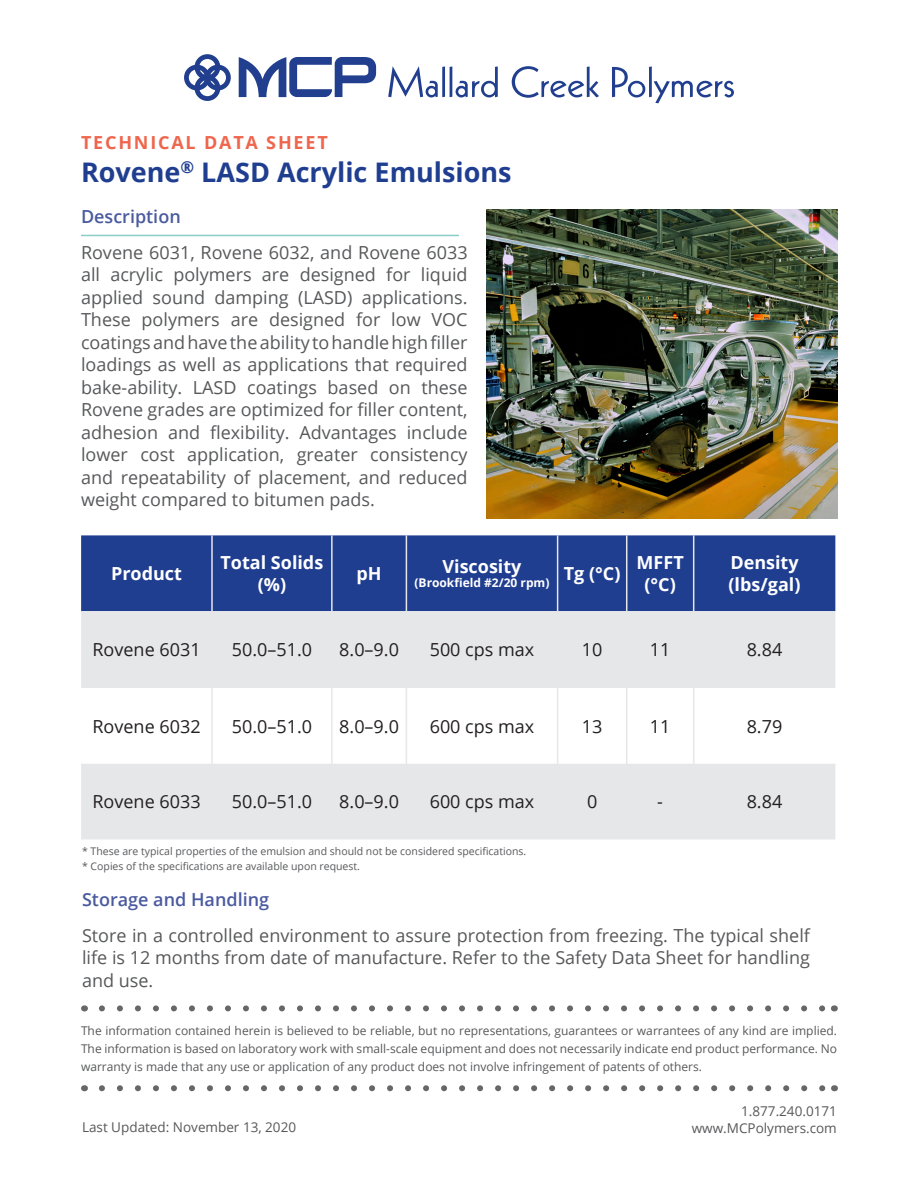
<style>
.page{position:relative;width:918px;height:1188px;background:#fff}
.page>*{position:absolute;margin:0;border:0;box-sizing:border-box;transform-origin:0 0}
.t1{font:700 27px "Open Sans";color:#203e90}
.t2{font:18px/22.5px "Open Sans";color:#57585a;text-align:justify}
.t3{font:18px "Open Sans";color:#231f20}
.t4{font:700 18px/21.6px "Open Sans";color:#fff;text-align:center}
.t5{font:600 18px "Open Sans";color:#4a5a9f}
.t6{font:700 18px "Open Sans";letter-spacing:.1em;color:#ee664d}
.t7{font:13.5px "Open Sans";color:#57585a}
.t8{font:12px/18px "Open Sans";color:#57585a;text-align:justify}
.t9{font:700 12px "Open Sans";color:#fff}
.t10{font:10.5px/15px "Open Sans";color:#57585a}
</style>
<div class="page">
<svg style="left:102px;top:1005px;width:723px;height:6px"></svg>
<svg style="left:102px;top:1085px;width:723px;height:6px"></svg>
<svg style="left:388px;top:66px;width:110px;height:31px"></svg>
<svg style="left:512px;top:66px;width:87px;height:32px"></svg>
<svg style="left:612px;top:66px;width:122px;height:37px"></svg>
<svg style="left:239px;top:57px;width:137px;height:40px"></svg>
<svg style="left:184px;top:54px;width:47px;height:47px"></svg>
<hr style="left:81px;top:235px;width:378px;height:1px;background:#89cec7">
<img style="left:486px;top:209px;width:351px;height:309px">
<div style="left:81px;top:535px;width:754px;height:76px;background:#203e90"></div>
<svg style="left:81px;top:611px;width:754px;height:228px;fill:#e6e7e9"></svg>
<hr style="left:211px;top:535px;width:2px;height:76px;background:#e6e7e9">
<hr style="left:331px;top:535px;width:2px;height:76px;background:#e6e7e9">
<hr style="left:406px;top:535px;width:1px;height:76px;background:#e6e7e9">
<hr style="left:557px;top:535px;width:1px;height:76px;background:#e6e7e9">
<hr style="left:626px;top:535px;width:1px;height:76px;background:#e6e7e9">
<hr style="left:693px;top:535px;width:1px;height:76px;background:#e6e7e9">
<hr style="left:211px;top:688px;width:2px;height:76px;background:#e6e7e9">
<hr style="left:331px;top:688px;width:2px;height:76px;background:#e6e7e9">
<hr style="left:406px;top:688px;width:1px;height:76px;background:#e6e7e9">
<hr style="left:557px;top:688px;width:1px;height:76px;background:#e6e7e9">
<hr style="left:626px;top:688px;width:1px;height:76px;background:#e6e7e9">
<hr style="left:693px;top:688px;width:1px;height:76px;background:#e6e7e9">
<p class="t6" style="left:81px;top:129px;width:248px">TECHNICAL DATA SHEET</p>
<p class="t1" style="left:81px;top:153px;width:432px">Rovene<sup>®</sup> LASD Acrylic Emulsions</p>
<p class="t5" style="left:81px;top:204px;width:101px">Description</p>
<p class="t2" style="left:81px;top:241px;width:388px">Rovene 6031, Rovene 6032, and Rovene 6033 all acrylic polymers are designed for liquid applied sound damping (LASD) applications.<br>These polymers are designed for low VOC coatings and have the ability to handle high filler loadings as well as applications that required bake-ability. LASD coatings based on these Rovene grades are optimized for filler content, adhesion and flexibility. Advantages include lower cost application, greater consistency and repeatability of placement, and reduced weight compared to bitumen pads.</p>
<p class="t4" style="left:111px;top:562px;width:72px">Product</p>
<p class="t4" style="left:221px;top:552px;width:104px">Total Solids (%)</p>
<p class="t4" style="left:357px;top:562px;width:27px">pH</p>
<p class="t4" style="left:442px;top:555px;width:81px">Viscosity</p>
<p class="t9" style="left:415px;top:575px;width:136px">(Brookfield #2/20 rpm)</p>
<p class="t4" style="left:564px;top:562px;width:58px">Tg (°C)</p>
<p class="t4" style="left:637px;top:552px;width:49px">MFFT (°C)</p>
<p class="t4" style="left:729px;top:552px;width:73px;text-align:left">Density (lbs/gal)</p>
<p class="t3" style="left:93px;top:638px;width:110px">Rovene 6031</p>
<p class="t3" style="left:232px;top:638px;width:82px">50.0–51.0</p>
<p class="t3" style="left:339px;top:638px;width:61px">8.0–9.0</p>
<p class="t3" style="left:430px;top:638px;width:106px">500 cps max</p>
<p class="t3" style="left:582px;top:638px;width:22px">10</p>
<p class="t3" style="left:650px;top:638px;width:22px">11</p>
<p class="t3" style="left:747px;top:638px;width:37px">8.84</p>
<p class="t3" style="left:93px;top:714px;width:110px">Rovene 6032</p>
<p class="t3" style="left:232px;top:714px;width:82px">50.0–51.0</p>
<p class="t3" style="left:339px;top:714px;width:61px">8.0–9.0</p>
<p class="t3" style="left:430px;top:714px;width:106px">600 cps max</p>
<p class="t3" style="left:582px;top:714px;width:22px">13</p>
<p class="t3" style="left:650px;top:714px;width:22px">11</p>
<p class="t3" style="left:747px;top:714px;width:37px">8.79</p>
<p class="t3" style="left:93px;top:790px;width:110px">Rovene 6033</p>
<p class="t3" style="left:232px;top:790px;width:82px">50.0–51.0</p>
<p class="t3" style="left:339px;top:790px;width:61px">8.0–9.0</p>
<p class="t3" style="left:430px;top:790px;width:106px">600 cps max</p>
<p class="t3" style="left:587px;top:790px;width:12px">0</p>
<p class="t3" style="left:657px;top:790px;width:7px">-</p>
<p class="t3" style="left:747px;top:790px;width:37px">8.84</p>
<p class="t10" style="left:82px;top:843px;width:446px">* These are typical properties of the emulsion and should not be considered specifications. * Copies of the specifications are available upon request.</p>
<p class="t5" style="left:82px;top:887px;width:189px">Storage and Handling</p>
<p class="t2" style="left:82px;top:924px;width:729px">Store in a controlled environment to assure protection from freezing. The typical shelf life is 12 months from date of manufacture. Refer to the Safety Data Sheet for handling and use.</p>
<p class="t8" style="left:81px;top:1021px;width:758px">The information contained herein is believed to be reliable, but no representations, guarantees or warrantees of any kind are implied.<br>The information is based on laboratory work with small-scale equipment and does not necessarily indicate end product performance. No warranty is made that any use or application of any product does not involve infringement of patents of others.</p>
<p class="t7" style="left:741px;top:1102px;width:97px">1.877.240.0171</p>
<p class="t7" style="left:82px;top:1118px;width:216px">Last Updated: November 13, 2020</p>
<p class="t7" style="left:692px;top:1118px;width:147px">www.MCPolymers.com</p>
</div>
